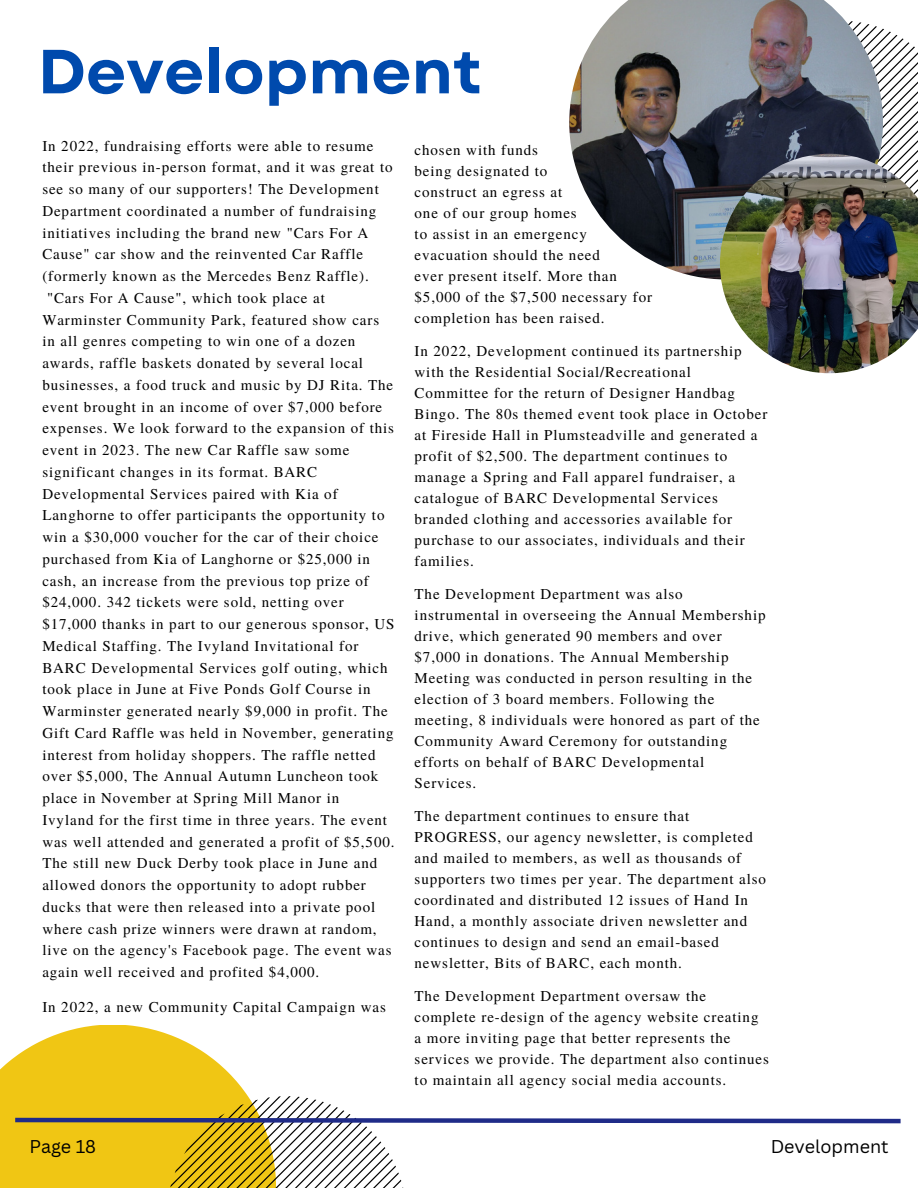
<style>
.page{position:relative;width:918px;height:1188px;background:#fff}
.page>*{position:absolute;margin:0;border:0;box-sizing:border-box;transform-origin:0 0}
.t1{font:700 62.1px "Garet";color:#004aad}
.t2{font:18px "Canva Sans";color:#000}
.t3{font:15px/21px "Te X Gyre Termes";letter-spacing:.06em;color:#000}
</style>
<div class="page">
<svg style="left:0;top:1025px;width:248px;height:163px;fill:#f0c614"></svg>
<svg style="left:11px;top:1096px;width:890px;height:92px"></svg>
<svg style="left:883px;top:28px;width:35px;height:126px"></svg>
<img style="left:569px;top:0;width:314px;height:279px">
<img style="left:720px;top:154px;width:198px;height:219px">
<p class="t1" style="left:38px;top:27px;width:445px">Development</p>
<p class="t3" style="left:42px;top:134px;width:333px">In 2022, fundraising efforts were able to resume</p>
<p class="t3" style="left:42px;top:156px;width:352px">their previous in-person format, and it was great to</p>
<p class="t3" style="left:42px;top:178px;width:338px">see so many of our supporters! The Development</p>
<p class="t3" style="left:42px;top:199px;width:335px">Department coordinated a number of fundraising</p>
<p class="t3" style="left:42px;top:221px;width:328px">initiatives including the brand new "Cars For A</p>
<p class="t3" style="left:42px;top:243px;width:322px">Cause" car show and the reinvented Car Raffle</p>
<p class="t3" style="left:42px;top:265px;width:328px">(formerly known as the Mercedes Benz Raffle).</p>
<p class="t3" style="left:47px;top:286px;width:279px">"Cars For A Cause", which took place at</p>
<p class="t3" style="left:42px;top:308px;width:338px">Warminster Community Park, featured show cars</p>
<p class="t3" style="left:42px;top:330px;width:315px">in all genres competing to win one of a dozen</p>
<p class="t3" style="left:42px;top:352px;width:322px">awards, raffle baskets donated by several local</p>
<p class="t3" style="left:42px;top:373px;width:352px">businesses, a food truck and music by DJ Rita. The</p>
<p class="t3" style="left:42px;top:395px;width:341px">event brought in an income of over $7,000 before</p>
<p class="t3" style="left:42px;top:417px;width:353px">expenses. We look forward to the expansion of this</p>
<p class="t3" style="left:42px;top:439px;width:309px">event in 2023. The new Car Raffle saw some</p>
<p class="t3" style="left:42px;top:460px;width:276px">significant changes in its format. BARC</p>
<p class="t3" style="left:42px;top:482px;width:297px">Developmental Services paired with Kia of</p>
<p class="t3" style="left:42px;top:504px;width:344px">Langhorne to offer participants the opportunity to</p>
<p class="t3" style="left:42px;top:526px;width:338px">win a $30,000 voucher for the car of their choice</p>
<p class="t3" style="left:42px;top:547px;width:329px">purchased from Kia of Langhorne or $25,000 in</p>
<p class="t3" style="left:42px;top:569px;width:328px">cash, an increase from the previous top prize of</p>
<p class="t3" style="left:42px;top:591px;width:303px">$24,000. 342 tickets were sold, netting over</p>
<p class="t3" style="left:42px;top:613px;width:354px">$17,000 thanks in part to our generous sponsor, US</p>
<p class="t3" style="left:42px;top:634px;width:318px">Medical Staffing. The Ivyland Invitational for</p>
<p class="t3" style="left:42px;top:656px;width:347px">BARC Developmental Services golf outing, which</p>
<p class="t3" style="left:42px;top:678px;width:330px">took place in June at Five Ponds Golf Course in</p>
<p class="t3" style="left:42px;top:700px;width:347px">Warminster generated nearly $9,000 in profit. The</p>
<p class="t3" style="left:42px;top:721px;width:353px">Gift Card Raffle was held in November, generating</p>
<p class="t3" style="left:42px;top:743px;width:335px">interest from holiday shoppers. The raffle netted</p>
<p class="t3" style="left:42px;top:765px;width:337px">over $5,000, The Annual Autumn Luncheon took</p>
<p class="t3" style="left:42px;top:787px;width:299px">place in November at Spring Mill Manor in</p>
<p class="t3" style="left:42px;top:808px;width:346px">Ivyland for the first time in three years. The event</p>
<p class="t3" style="left:42px;top:830px;width:354px">was well attended and generated a profit of $5,500.</p>
<p class="t3" style="left:42px;top:852px;width:336px">The still new Duck Derby took place in June and</p>
<p class="t3" style="left:42px;top:874px;width:325px">allowed donors the opportunity to adopt rubber</p>
<p class="t3" style="left:42px;top:895px;width:334px">ducks that were then released into a private pool</p>
<p class="t3" style="left:42px;top:917px;width:336px">where cash prize winners were drawn at random,</p>
<p class="t3" style="left:42px;top:939px;width:351px">live on the agency's Facebook page. The event was</p>
<p class="t3" style="left:42px;top:961px;width:278px">again well received and profited $4,000.</p>
<p class="t3" style="left:42px;top:996px;width:345px">In 2022, a new Community Capital Campaign was</p>
<p class="t3" style="left:415px;top:138px;width:125px">chosen with funds</p>
<p class="t3" style="left:415px;top:159px;width:134px">being designated to</p>
<p class="t3" style="left:415px;top:180px;width:149px">construct an egress at</p>
<p class="t3" style="left:415px;top:201px;width:164px">one of our group homes</p>
<p class="t3" style="left:415px;top:222px;width:174px">to assist in an emergency</p>
<p class="t3" style="left:415px;top:243px;width:187px">evacuation should the need</p>
<p class="t3" style="left:415px;top:264px;width:204px">ever present itself. More than</p>
<p class="t3" style="left:415px;top:285px;width:239px">$5,000 of the $7,500 necessary for</p>
<p class="t3" style="left:415px;top:306px;width:192px">completion has been raised.</p>
<p class="t3" style="left:415px;top:339px;width:354px">In 2022, Development continued its partnership with the Residential Social/Recreational Committee for the return of Designer Handbag Bingo. The 80s themed event took place in October at Fireside Hall in Plumsteadville and generated a profit of $2,500. The department continues to manage a Spring and Fall apparel fundraiser, a catalogue of BARC Developmental Services branded clothing and accessories available for purchase to our associates, individuals and their families.</p>
<p class="t3" style="left:415px;top:582px;width:353px">The Development Department was also instrumental in overseeing the Annual Membership drive, which generated 90 members and over $7,000 in donations. The Annual Membership Meeting was conducted in person resulting in the election of 3 board members. Following the meeting, 8 individuals were honored as part of the Community Award Ceremony for outstanding efforts on behalf of BARC Developmental Services.</p>
<p class="t3" style="left:415px;top:804px;width:353px">The department continues to ensure that PROGRESS, our agency newsletter, is completed and mailed to members, as well as thousands of supporters two times per year. The department also coordinated and distributed 12 issues of Hand In Hand, a monthly associate driven newsletter and continues to design and send an email-based newsletter, Bits of BARC, each month.</p>
<p class="t3" style="left:415px;top:984px;width:356px">The Development Department oversaw the complete re-design of the agency website creating<br>a more inviting page that better represents the services we provide. The department also continues to maintain all agency social media accounts.</p>
<p class="t2" style="left:29px;top:1134px;width:68px">Page 18</p>
<p class="t2" style="left:771px;top:1134px;width:119px">Development</p>
</div>
